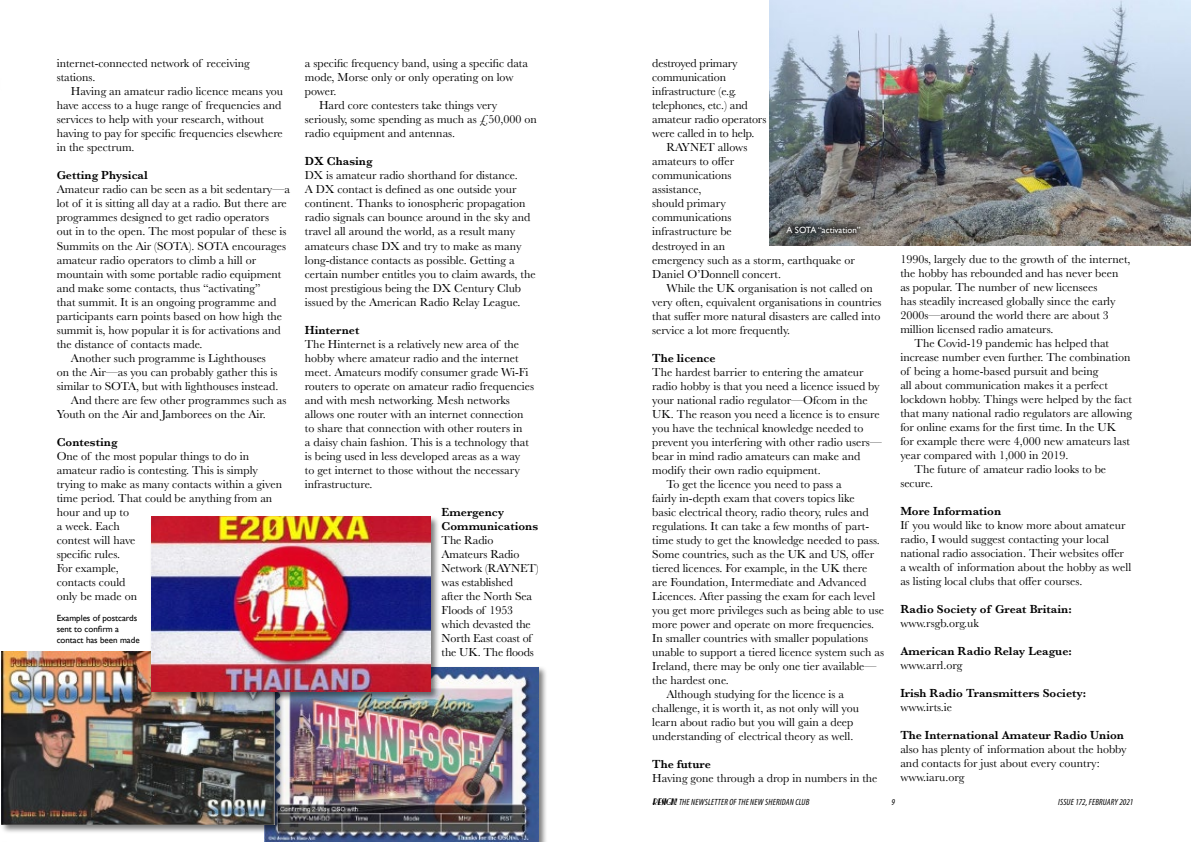
<style>
.page{position:relative;width:1191px;height:842px;background:#fff}
.page>*{position:absolute;margin:0;border:0;box-sizing:border-box;transform-origin:0 0}
.Body_text{font:12px/14px "Baskerville";color:#000}
.Body_text-2{font:600 12px/14px "Baskerville";color:#000}
.t1{font:italic condensed 9px "Myriad Pro";letter-spacing:.02em;color:#000}
.Picture_caption{font:9px/10.8px "Gill Sans";letter-spacing:-.005em;color:#000}
.Picture_caption-2{font:9px "Gill Sans";color:#fff}
.s1{font-weight:600}
.s2{font-family:"Nickerbocker";font-stretch:normal}
</style>
<div class="page">
<hr style="left:0;top:72px;width:2px;height:26px;background:#000">
<img style="left:769px;top:0;width:422px;height:245px">
<div style="left:263px;top:666px;width:285px;height:176px;background:#000;opacity:.52"></div>
<img style="left:265px;top:667px;width:274px;height:175px">
<div style="left:0;top:650px;width:284px;height:184px;background:#000;opacity:.52"></div>
<img style="left:2px;top:652px;width:273px;height:173px">
<div style="left:149px;top:515px;width:291px;height:186px;background:#000;opacity:.52"></div>
<img style="left:151px;top:516px;width:279px;height:175px">
<svg style="left:777px;top:217px;width:92px;height:25px;background:#626361"></svg>
<p class="Body_text" style="left:57px;top:57px;width:195px">internet-connected network of receiving stations.</p>
<p class="Body_text" style="left:57px;top:85px;width:228px;text-indent:14px">Having an amateur radio licence means you have access to a huge range of frequencies and services to help with your research, without having to pay for specific frequencies elsewhere in the spectrum.</p>
<p class="Body_text-2" style="left:57px;top:168px;width:93px">Getting Physical</p>
<p class="Body_text" style="left:57px;top:183px;width:235px">Amateur radio can be seen as a bit sedentary—a lot of it is sitting all day at a radio. But there are programmes designed to get radio operators<br>out in to the open. The most popular of these is Summits on the Air (SOTA). SOTA encourages amateur radio operators to climb a hill or mountain with some portable radio equipment and make some contacts, thus “activating”<br>that summit. It is an ongoing programme and participants earn points based on how high the summit is, how popular it is for activations and the distance of contacts made.</p>
<p class="Body_text" style="left:57px;top:351px;width:223px;text-align:center">Another such programme is Lighthouses<br>on the Air—as you can probably gather this is similar to SOTA, but with lighthouses instead.</p>
<p class="Body_text" style="left:57px;top:393px;width:231px;text-indent:14px">And there are few other programmes such as<br>Youth on the Air and Jamborees on the Air.</p>
<p class="Body_text-2" style="left:57px;top:434px;width:62px">Contesting</p>
<p class="Body_text" style="left:57px;top:449px;width:227px">One of the most popular things to do in amateur radio is contesting. This is simply trying to make as many contacts within a given time period. That could be anything from an hour and up to<br>a week. Each<br>contest will have<br>specific rules.<br>For example,<br>contacts could<br>only be made on</p>
<p class="Picture_caption" style="left:57px;top:612px;width:84px">Examples of postcards sent to confirm a contact has been made</p>
<p class="Body_text" style="left:305px;top:57px;width:225px">a specific frequency band, using a specific data mode, Morse only or only operating on low power.</p>
<p class="Body_text" style="left:305px;top:99px;width:233px;text-indent:14px">Hard core contesters take things very seriously, some spending as much as £50,000 on radio equipment and antennas.</p>
<p class="Body_text-2" style="left:305px;top:154px;width:69px">DX Chasing</p>
<p class="Body_text" style="left:305px;top:169px;width:232px">DX is amateur radio shorthand for distance.<br>A DX contact is defined as one outside your continent. Thanks to ionospheric propagation radio signals can bounce around in the sky and travel all around the world, as a result many amateurs chase DX and try to make as many long-distance contacts as possible. Getting a certain number entitles you to claim awards, the most prestigious being the DX Century Club issued by the American Radio Relay League.</p>
<p class="Body_text-2" style="left:305px;top:322px;width:56px">Hinternet</p>
<p class="Body_text" style="left:305px;top:337px;width:231px">The Hinternet is a relatively new area of the hobby where amateur radio and the internet meet. Amateurs modify consumer grade Wi-Fi routers to operate on amateur radio frequencies and with mesh networking. Mesh networks allows one router with an internet connection to share that connection with other routers in<br>a daisy chain fashion. This is a technology that is being used in less developed areas as a way<br>to get internet to those without the necessary infrastructure.</p>
<p class="Body_text-2" style="left:441px;top:504px;width:98px">Emergency<br>Communications</p>
<p class="Body_text" style="left:441px;top:533px;width:98px">The Radio<br>Amateurs Radio<br>Network (RAYNET) was established<br>after the North Sea<br>Floods of 1953 which devasted the<br>North East coast of the UK. The floods</p>
<p class="Body_text" style="left:652px;top:57px;width:116px">destroyed primary communication infrastructure (e.g. telephones, etc.) and amateur radio operators were called in to help.</p>
<p class="Body_text" style="left:652px;top:141px;width:204px;text-indent:14px">RAYNET allows<br>amateurs to offer<br>communications<br>assistance,<br>should primary<br>communications<br>infrastructure be<br>destroyed in an<br>emergency such as a storm, earthquake or<br>Daniel O’Donnell concert.</p>
<p class="Body_text" style="left:652px;top:281px;width:231px;text-indent:14px">While the UK organisation is not called on very often, equivalent organisations in countries that suffer more natural disasters are called into service a lot more frequently.</p>
<p class="Body_text-2" style="left:652px;top:350px;width:65px">The licence</p>
<p class="Body_text" style="left:652px;top:365px;width:231px">The hardest barrier to entering the amateur radio hobby is that you need a licence issued by your national radio regulator—Ofcom in the UK. The reason you need a licence is to ensure you have the technical knowledge needed to prevent you interfering with other radio users— bear in mind radio amateurs can make and modify their own radio equipment.</p>
<p class="Body_text" style="left:652px;top:477px;width:233px;text-indent:14px">To get the licence you need to pass a<br>fairly in-depth exam that covers topics like<br>basic electrical theory, radio theory, rules and regulations. It can take a few months of part&shy;time study to get the knowledge needed to pass.<br>Some countries, such as the UK and US, offer tiered licences. For example, in the UK there are Foundation, Intermediate and Advanced Licences. After passing the exam for each level you get more privileges such as being able to use more power and operate on more frequencies.<br>In smaller countries with smaller populations unable to support a tiered licence system such as Ireland, there may be only one tier available— the hardest one.</p>
<p class="Body_text" style="left:652px;top:687px;width:208px;text-align:center">Although studying for the licence is a challenge, it is worth it, as not only will you learn about radio but you will gain a deep understanding of electrical theory as well.</p>
<p class="Body_text-2" style="left:652px;top:756px;width:60px">The future</p>
<p class="Body_text" style="left:652px;top:771px;width:227px">Having gone through a drop in numbers in the</p>
<p class="Picture_caption-2" style="left:786px;top:224px;width:76px">A SOTA “activation”</p>
<p class="Body_text" style="left:900px;top:252px;width:232px">1990s, largely due to the growth of the internet, the hobby has rebounded and has never been as popular. The number of new licensees<br>has steadily increased globally since the early 2000s—around the world there are about 3 million licensed radio amateurs.</p>
<p class="Body_text" style="left:900px;top:336px;width:233px;text-indent:14px">The Covid-19 pandemic has helped that increase number even further. The combination of being a home-based pursuit and being<br>all about communication makes it a perfect lockdown hobby. Things were helped by the fact that many national radio regulators are allowing for online exams for the first time. In the UK for example there were 4,000 new amateurs last year compared with 1,000 in 2019.</p>
<p class="Body_text" style="left:900px;top:462px;width:207px;text-indent:14px">The future of amateur radio looks to be secure.</p>
<p class="Body_text-2" style="left:900px;top:504px;width:102px">More Information</p>
<p class="Body_text" style="left:900px;top:518px;width:232px">If you would like to know more about amateur radio, I would suggest contacting your local national radio association. Their websites offer a wealth of information about the hobby as well as listing local clubs that offer courses.</p>
<p class="Body_text-2" style="left:900px;top:602px;width:173px">Radio Society of Great Britain:</p>
<p class="Body_text" style="left:900px;top:616px;width:80px">www.rsgb.org.uk</p>
<p class="Body_text-2" style="left:900px;top:644px;width:173px">American Radio Relay League:</p>
<p class="Body_text" style="left:900px;top:658px;width:63px">www.arrl.org</p>
<p class="Body_text-2" style="left:900px;top:686px;width:187px">Irish Radio Transmitters Society:</p>
<p class="Body_text" style="left:900px;top:700px;width:53px">www.irts.ie</p>
<p class="Body_text" style="left:900px;top:728px;width:228px"><span class="s1">The International Amateur Radio Union </span>also has plenty of information about the hobby and contacts for just about every country: www.iaru.org</p>
<p class="t1" style="left:652px;top:796px;width:159px"><span class="s2">RESIGN!</span>THE NEWSLETTER OF THE NEW SHERIDAN CLUB</p>
<p class="t1" style="left:891px;top:796px;width:5px">9</p>
<p class="t1" style="left:1058px;top:796px;width:77px">ISSUE 172, FEBRUARY 2021</p>
</div>
